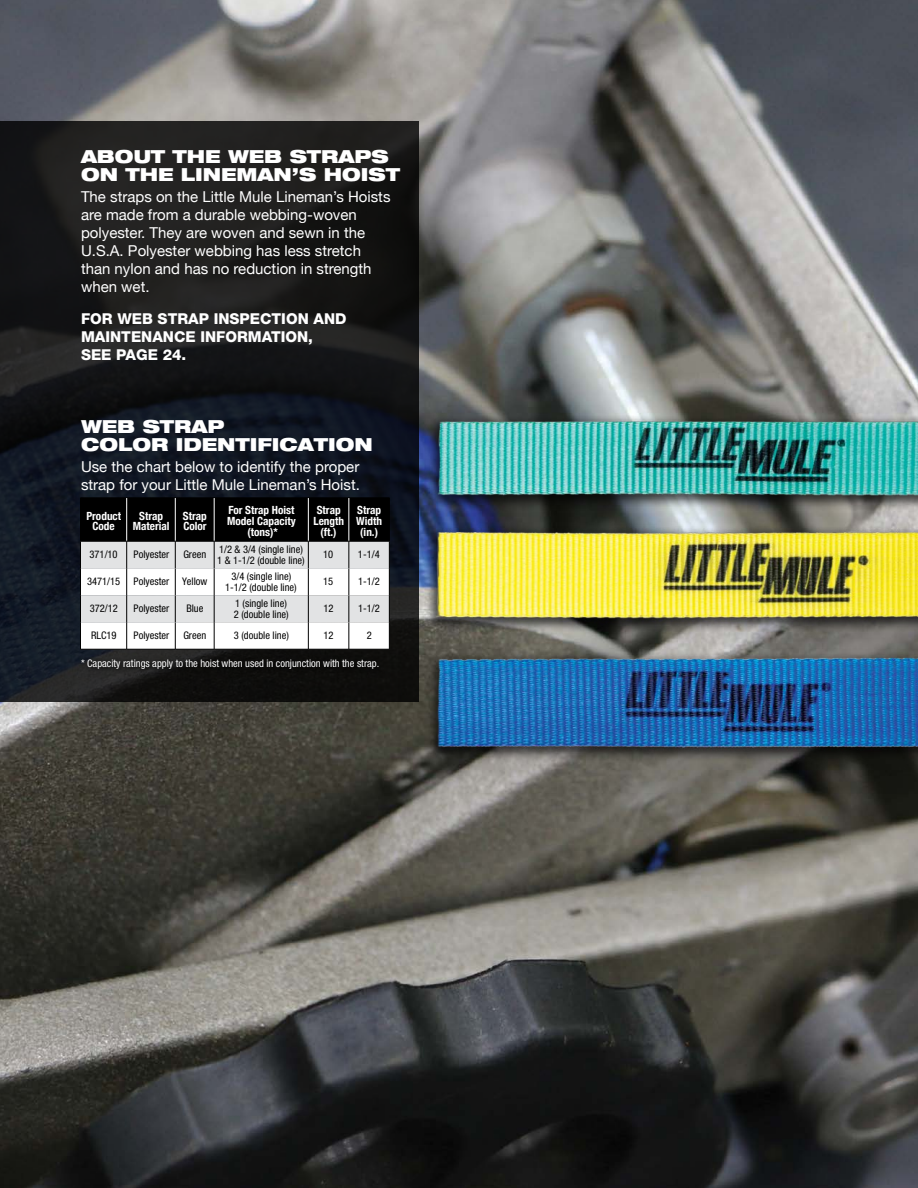
<style>
.page{position:relative;width:918px;height:1188px;background:#fff}
.page>*{position:absolute;margin:0;border:0;box-sizing:border-box;transform-origin:0 0}
.t1{font:900 expanded 18px/18.3px "Helvetica Neue LT Pro";color:#fff}
.t2{font:15px/18px "Helvetica Neue";color:#fff}
.t3{font:800 15px/18px "Helvetica Neue LT Pro";color:#fff}
.t4{font:700 condensed 11.25px/10.9px "Helvetica Neue";color:#fff;text-align:center}
.t5{font:condensed 10.5px/11.2px "Helvetica Neue LT Pro";color:#000}
.t6{font:condensed 10.5px "Helvetica Neue LT Pro";color:#fff}
</style>
<div class="page">
<img style="left:0;top:0;width:918px;height:1188px">
<svg style="left:0;top:122px;width:418px;height:580px;background:#17191c"></svg>
<svg style="left:78px;top:656px;width:306px;height:18px;background:#131312"></svg>
<hr style="left:127px;top:649px;width:48px;height:1px;background:#000">
<hr style="left:175px;top:649px;width:39px;height:1px;background:#000">
<hr style="left:214px;top:649px;width:94px;height:1px;background:#000">
<hr style="left:308px;top:649px;width:41px;height:1px;background:#000">
<hr style="left:349px;top:649px;width:41px;height:1px;background:#000">
<hr style="left:80px;top:649px;width:47px;height:1px;background:#000">
<svg style="left:80px;top:498px;width:310px;height:151px"></svg>
<img style="left:399px;top:648px;width:519px;height:145px">
<img style="left:399px;top:405px;width:519px;height:233px">
<p class="t1" style="left:81px;top:146px;width:321px">ABOUT THE WEB STRAPS<br>ON THE LINEMAN’S HOIST</p>
<p class="t2" style="left:81px;top:189px;width:311px">The straps on the Little Mule Lineman’s Hoists are made from a durable webbing-woven polyester. They are woven and sewn in the U.S.A. Polyester webbing has less stretch than nylon and has no reduction in strength when wet.</p>
<p class="t3" style="left:81px;top:309px;width:267px">FOR WEB STRAP INSPECTION AND<br>MAINTENANCE INFORMATION,<br>SEE PAGE 24.</p>
<p class="t1" style="left:81px;top:417px;width:293px">WEB STRAP<br>COLOR IDENTIFICATION</p>
<p class="t2" style="left:81px;top:459px;width:280px">Use the chart below to identify the proper strap for your Little Mule Lineman’s Hoist.</p>
<p class="t4" style="left:86px;top:509px;width:36px">Product<br>Code</p>
<p class="t4" style="left:133px;top:509px;width:38px">Strap<br>Material</p>
<p class="t4" style="left:183px;top:509px;width:25px;text-align:left">Strap<br>Color</p>
<p class="t4" style="left:227px;top:504px;width:70px">For Strap Hoist<br>Model Capacity (tons)*</p>
<p class="t4" style="left:313px;top:504px;width:32px">Strap<br>Length (ft.)</p>
<p class="t4" style="left:356px;top:504px;width:27px">Strap<br>Width (in.)</p>
<p class="t5" style="left:90px;top:549px;width:30px">371/10</p>
<p class="t5" style="left:134px;top:549px;width:37px">Polyester</p>
<p class="t5" style="left:183px;top:549px;width:24px">Green</p>
<p class="t5" style="left:217px;top:543px;width:89px">1/2 &amp; 3/4 (single line)<br>1 &amp; 1-1/2 (double line)</p>
<p class="t5" style="left:323px;top:549px;width:12px">10</p>
<p class="t5" style="left:358px;top:549px;width:23px">1-1/4</p>
<p class="t5" style="left:87px;top:576px;width:35px">3471/15</p>
<p class="t5" style="left:134px;top:576px;width:75px">Polyester Yellow</p>
<p class="t5" style="left:225px;top:570px;width:73px;text-align:center">3/4 (single line)<br>1-1/2 (double line)</p>
<p class="t5" style="left:323px;top:576px;width:12px">15</p>
<p class="t5" style="left:358px;top:576px;width:23px">1-1/2</p>
<p class="t5" style="left:90px;top:603px;width:30px">372/12</p>
<p class="t5" style="left:134px;top:603px;width:37px">Polyester</p>
<p class="t5" style="left:186px;top:603px;width:19px">Blue</p>
<p class="t5" style="left:234px;top:597px;width:56px">1 (single line)<br>2 (double line)</p>
<p class="t5" style="left:323px;top:603px;width:12px">12</p>
<p class="t5" style="left:358px;top:603px;width:23px">1-1/2</p>
<p class="t5" style="left:91px;top:630px;width:27px">RLC19</p>
<p class="t5" style="left:134px;top:630px;width:37px">Polyester</p>
<p class="t5" style="left:183px;top:630px;width:24px">Green</p>
<p class="t5" style="left:234px;top:630px;width:56px">3 (double line)</p>
<p class="t5" style="left:323px;top:630px;width:12px">12</p>
<p class="t5" style="left:367px;top:630px;width:7px">2</p>
<p class="t6" style="left:81px;top:657px;width:300px">* Capacity ratings apply to the hoist when used in conjunction with the strap.</p>
</div>
